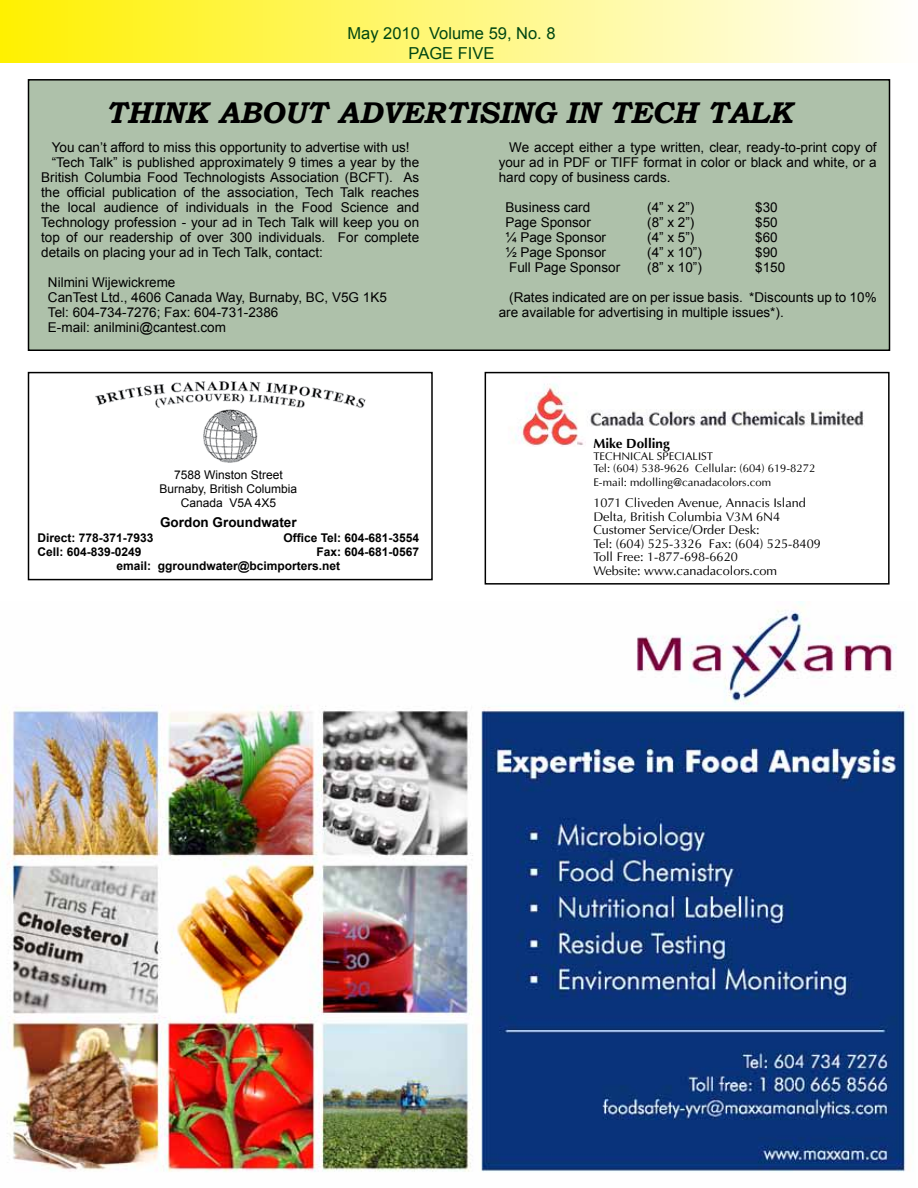
<style>
.page{position:relative;width:918px;height:1188px;background:#fff}
.page>*{position:absolute;margin:0;border:0;box-sizing:border-box;transform-origin:0 0}
.t1{font:italic 700 30px "Bookman Old Style";color:#000}
.t2{font:16.5px/19.8px "Arial";color:#004712;text-align:center}
.t3{font:13.5px/15px "Arial";color:#000}
.t4{font:700 13.5px "Arial";color:#000}
.t5{font:700 13.5px "Ottawa";color:#000}
.t6{font:12.75px/13.6px "Ottawa Plain";color:#000}
.t7{font:700 12px/14.4px "Arial";color:#000}
.t8{font:12px/14.4px "Arial";color:#000;text-align:center}
.t9{font:11.25px/12px "Ottawa Plain";color:#000}
</style>
<div class="page">
<div style="left:0;top:0;width:918px;height:63px;background:linear-gradient(to right,#fff100,#fffefc)"></div>
<div style="left:485px;top:372px;width:405px;height:213px;border:2px solid #000"></div>
<img style="left:515px;top:383px;width:349px;height:64px">
<img style="left:95px;top:381px;width:271px;height:81px">
<div style="left:28px;top:372px;width:405px;height:208px;border:2px solid #000"></div>
<div style="left:28px;top:80px;width:862px;height:270px;background:#aec1aa"></div>
<div style="left:28px;top:79px;width:862px;height:272px;border:2px solid #000"></div>
<img style="left:0;top:602px;width:908px;height:570px">
<p class="t2" style="left:347px;top:23px;width:210px">May 2010 Volume 59, No. 8<br>PAGE FIVE</p>
<h1 class="t1" style="left:106px;top:91px;width:688px">THINK ABOUT ADVERTISING IN TECH TALK</h1>
<p class="t3" style="left:52px;top:140px;width:359px">You can’t afford to miss this opportunity to advertise with us!</p>
<p class="t3" style="left:52px;top:155px;width:369px">“Tech Talk” is published approximately 9 times a year by the</p>
<p class="t3" style="left:41px;top:170px;width:380px">British Columbia Food Technologists Association (BCFT). As</p>
<p class="t3" style="left:41px;top:185px;width:379px">the official publication of the association, Tech Talk reaches</p>
<p class="t3" style="left:41px;top:200px;width:379px">the local audience of individuals in the Food Science and</p>
<p class="t3" style="left:41px;top:215px;width:380px">Technology profession - your ad in Tech Talk will keep you on</p>
<p class="t3" style="left:41px;top:230px;width:379px">top of our readership of over 300 individuals. For complete</p>
<p class="t3" style="left:41px;top:245px;width:283px">details on placing your ad in Tech Talk, contact:</p>
<p class="t3" style="left:48px;top:275px;width:340px">Nilmini Wijewickreme<br>CanTest Ltd., 4606 Canada Way, Burnaby, BC, V5G 1K5<br>Tel: 604-734-7276; Fax: 604-731-2386<br>E-mail: anilmini@cantest.com</p>
<p class="t8" style="left:159px;top:467px;width:139px">7588 Winston Street<br>Burnaby, British Columbia<br>Canada V5A 4X5</p>
<p class="t4" style="left:160px;top:514px;width:138px">Gordon Groundwater</p>
<p class="t7" style="left:37px;top:531px;width:118px">Direct: 778-371-7933</p>
<p class="t7" style="left:283px;top:531px;width:137px">Office Tel: 604-681-3554</p>
<p class="t7" style="left:37px;top:545px;width:107px">Cell: 604-839-0249 F</p>
<p class="t7" style="left:117px;top:545px;width:304px;text-indent:207px">ax: 604-681-0567 email: ggroundwater@bcimporters.net</p>
<p class="t3" style="left:499px;top:140px;width:380px;text-align:justify;text-indent:11px">We accept either a type written, clear, ready-to-print copy of your ad in PDF or TIFF format in color or black and white, or a hard copy of business cards.</p>
<p class="t3" style="left:505px;top:200px;width:86px">Business card</p>
<p class="t3" style="left:647px;top:200px;width:49px">(4” x 2”)</p>
<p class="t3" style="left:755px;top:200px;width:24px">$30</p>
<p class="t3" style="left:505px;top:215px;width:87px">Page Sponsor</p>
<p class="t3" style="left:647px;top:215px;width:49px">(8” x 2”)</p>
<p class="t3" style="left:755px;top:215px;width:24px">$50</p>
<p class="t3" style="left:505px;top:230px;width:102px">¼ Page Sponsor</p>
<p class="t3" style="left:647px;top:230px;width:49px">(4” x 5”)</p>
<p class="t3" style="left:755px;top:230px;width:24px">$60</p>
<p class="t3" style="left:505px;top:245px;width:102px">½ Page Sponsor</p>
<p class="t3" style="left:647px;top:245px;width:56px">(4” x 10”)</p>
<p class="t3" style="left:755px;top:245px;width:24px">$90</p>
<p class="t3" style="left:509px;top:260px;width:113px">Full Page Sponsor</p>
<p class="t3" style="left:647px;top:260px;width:56px">(8” x 10”)</p>
<p class="t3" style="left:755px;top:260px;width:32px">$150</p>
<p class="t3" style="left:499px;top:290px;width:379px;text-indent:11px">(Rates indicated are on per issue basis. *Discounts up to 10% are available for advertising in multiple issues*).</p>
<p class="t5" style="left:593px;top:435px;width:78px">Mike Dolling</p>
<p class="t9" style="left:593px;top:450px;width:224px">TECHNICAL SPECIALIST<br>Tel: (604) 538-9626 Cellular: (604) 619-8272</p>
<p class="t9" style="left:593px;top:477px;width:179px">E-mail: mdolling@canadacolors.com</p>
<p class="t6" style="left:593px;top:496px;width:229px">1071 Cliveden Avenue, Annacis Island Delta, British Columbia V3M 6N4<br>Customer Service/Order Desk:<br>Tel: (604) 525-3326 Fax: (604) 525-8409<br>Toll Free: 1-877-698-6620<br>Website: www.canadacolors.com</p>
</div>
